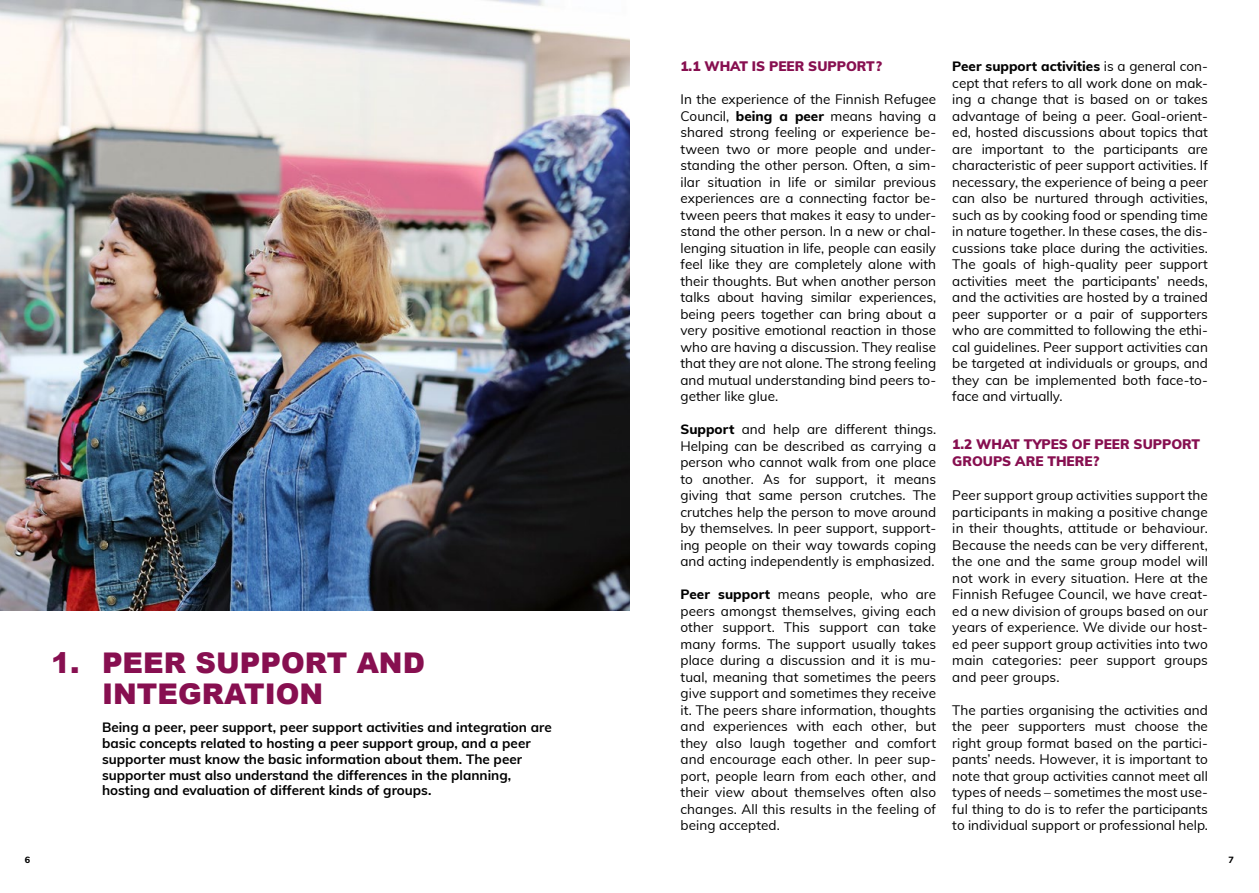
<style>
.page{position:relative;width:1259px;height:893px;background:#fff}
.page>*{position:absolute;margin:0;border:0;box-sizing:border-box;transform-origin:0 0}
.leibiksen_otsikko{font:900 28.5px/30.8px "Arial";color:#870f50}
.leibis{font:13.5px/16.5px "Muli";color:#000;text-align:justify}
.kappaleen_alku{font:700 13.5px/15.8px "Muli";color:#000}
._1_1_otsikko{font:900 13.5px/16.5px "Muli";color:#870f50}
.t1{font:800 9px "Muli";color:#000}
.s1{font-weight:800}
</style>
<div class="page">
<img style="left:0;top:0;width:629px;height:610px">
<p class="leibiksen_otsikko" style="left:51px;top:647px;width:30px">1.</p>
<p class="leibiksen_otsikko" style="left:102px;top:647px;width:324px">PEER SUPPORT AND<br>INTEGRATION</p>
<p class="kappaleen_alku" style="left:102px;top:719px;width:451px">Being a peer, peer support, peer support activities and integration are basic concepts related to hosting a peer support group, and a peer supporter must know the basic information about them. The peer supporter must also understand the differences in the planning, hosting and evaluation of different kinds of groups.</p>
<p class="_1_1_otsikko" style="left:680px;top:57px;width:203px">1.1 WHAT IS PEER SUPPORT?</p>
<p class="leibis" style="left:680px;top:90px;width:257px">In the experience of the Finnish Refugee Council, <span class="s1">being a peer</span> means having a shared strong feeling or experience be&shy;tween two or more people and under&shy;standing the other person. Often, a sim&shy;ilar situation in life or similar previous experiences are a connecting factor be&shy;tween peers that makes it easy to under&shy;stand the other person. In a new or chal&shy;lenging situation in life, people can easily feel like they are completely alone with their thoughts. But when another person talks about having similar experiences, being peers together can bring about a very positive emotional reaction in those who are having a discussion. They realise that they are not alone. The strong feeling and mutual understanding bind peers to&shy;gether like glue.</p>
<p class="leibis" style="left:680px;top:420px;width:257px"><span class="s1">Support</span> and help are different things.<br>Helping can be described as carrying a person who cannot walk from one place to another. As for support, it means giving that same person crutches. The crutches help the person to move around by themselves. In peer support, support&shy;ing people on their way towards coping and acting independently is emphasized.</p>
<p class="leibis" style="left:680px;top:585px;width:257px"><span class="s1">Peer support</span> means people, who are peers amongst themselves, giving each other support. This support can take many forms. The support usually takes place during a discussion and it is mu&shy;tual, meaning that sometimes the peers give support and sometimes they receive it. The peers share information, thoughts and experiences with each other, but they also laugh together and comfort and encourage each other. In peer sup&shy;port, people learn from each other, and their view about themselves often also changes. All this results in the feeling of being accepted.</p>
<p class="leibis" style="left:952px;top:57px;width:257px"><span class="s1">Peer support activities</span> is a general con&shy;cept that refers to all work done on mak&shy;ing a change that is based on or takes advantage of being a peer. Goal-orient&shy;ed, hosted discussions about topics that are important to the participants are characteristic of peer support activities. If necessary, the experience of being a peer can also be nurtured through activities, such as by cooking food or spending time in nature together. In these cases, the dis&shy;cussions take place during the activities.<br>The goals of high-quality peer support activities meet the participants’ needs, and the activities are hosted by a trained peer supporter or a pair of supporters who are committed to following the ethi&shy;cal guidelines. Peer support activities can be targeted at individuals or groups, and they can be implemented both face-to&shy;face and virtually.</p>
<p class="_1_1_otsikko" style="left:952px;top:436px;width:249px">1.2 WHAT TYPES OF PEER SUPPORT<br>GROUPS ARE THERE?</p>
<p class="leibis" style="left:952px;top:486px;width:257px">Peer support group activities support the participants in making a positive change in their thoughts, attitude or behaviour.<br>Because the needs can be very different, the one and the same group model will not work in every situation. Here at the Finnish Refugee Council, we have creat&shy;ed a new division of groups based on our years of experience. We divide our host&shy;ed peer support group activities into two main categories: peer support groups and peer groups.</p>
<p class="leibis" style="left:952px;top:701px;width:257px">The parties organising the activities and the peer supporters must choose the right group format based on the partici&shy;pants’ needs. However, it is important to note that group activities cannot meet all types of needs – sometimes the most use&shy;ful thing to do is to refer the participants to individual support or professional help.</p>
<p class="t1" style="left:25px;top:853px;width:7px">6</p>
<p class="t1" style="left:1228px;top:853px;width:7px">7</p>
</div>
